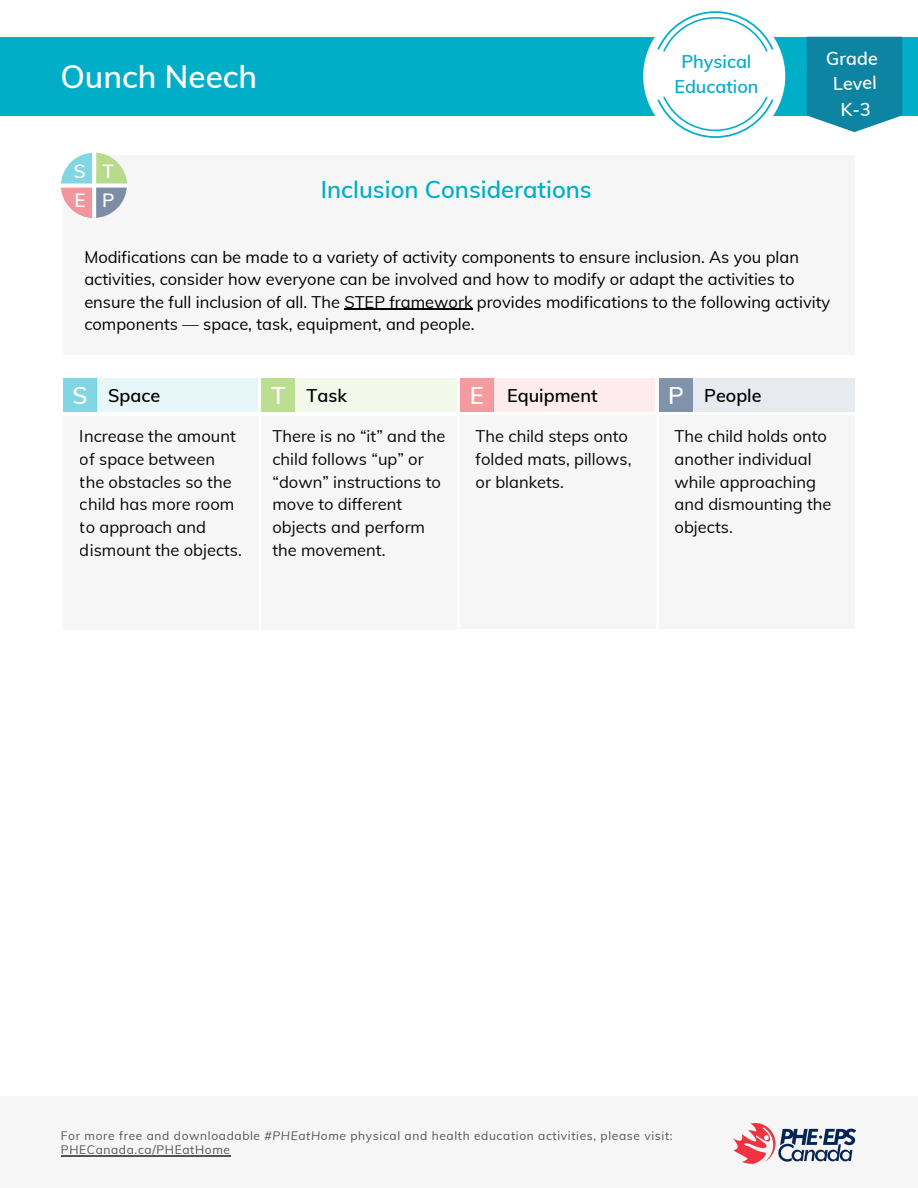
<style>
.page{position:relative;width:918px;height:1188px;background:#fff}
.page>*{position:absolute;margin:0;border:0;box-sizing:border-box;transform-origin:0 0}
.t1{font:600 31.5px "Muli";color:#fff}
.t2{font:600 23.7px "Muli";color:#00aec7}
.t3{font:600 23.7px "Muli";color:#fff}
.t4{font:600 18.75px/28.8px "Muli";color:#fff}
.t5{font:600 18px "Muli";color:#000}
.t6{font:600 18px/25px "Muli";color:#00aec7;text-align:center}
.t7{font:600 18px/25.5px "Muli";color:#fff;text-align:center}
.t8{font:16.5px/22.6px "Muli";color:#000}
.t9{font:12px/14.1px "Muli";letter-spacing:.055em;color:#545454}
.s1{font-style:italic}
</style>
<div class="page">
<div style="left:0;top:1096px;width:918px;height:92px;background:#f6f6f6"></div>
<img style="left:734px;top:1123px;width:121px;height:41px">
<div style="left:0;top:37px;width:918px;height:79px;background:#00aec7"></div>
<svg style="left:643px;top:11px;width:142px;height:127px"></svg>
<svg style="left:807px;top:37px;width:95px;height:95px;background:#218ea9"></svg>
<hr style="left:61px;top:1155px;width:170px;height:1px;background:#545454">
<div style="left:63px;top:155px;width:791px;height:200px;background:#f6f6f6"></div>
<svg style="left:61px;top:152px;width:66px;height:66px"></svg>
<div style="left:97px;top:378px;width:161px;height:34px;background:#e7f7f9"></div>
<div style="left:63px;top:416px;width:195px;height:213px;background:#f6f6f6"></div>
<div style="left:261px;top:416px;width:196px;height:213px;background:#f6f6f6"></div>
<div style="left:494px;top:378px;width:161px;height:34px;background:#fdebed"></div>
<div style="left:460px;top:415px;width:195px;height:213px;background:#f6f6f6"></div>
<div style="left:659px;top:415px;width:195px;height:213px;background:#f6f6f6"></div>
<div style="left:63px;top:378px;width:34px;height:34px;background:#81d6e3"></div>
<div style="left:261px;top:378px;width:34px;height:34px;background:#bcde90"></div>
<div style="left:460px;top:378px;width:34px;height:34px;background:#f79aa0"></div>
<div style="left:659px;top:378px;width:34px;height:34px;background:#8193aa"></div>
<hr style="left:344px;top:309px;width:128px;height:1px;background:#000">
<div style="left:295px;top:378px;width:161px;height:34px;background:#f2f8ea"></div>
<div style="left:693px;top:378px;width:161px;height:34px;background:#e7eaee"></div>
<h1 class="t1" style="left:60px;top:56px;width:198px">Ounch Neech</h1>
<p class="t4" style="left:74px;top:156px;width:42px">S T<br>E P</p>
<h2 class="t2" style="left:321px;top:174px;width:272px">Inclusion Considerations</h2>
<p class="t6" style="left:674px;top:49px;width:86px">Physical<br>Education</p>
<p class="t7" style="left:826px;top:46px;width:53px;rotate:-1deg">Grade<br>Level<br>K-3</p>
<p class="t8" style="left:84px;top:245px;width:747px">Modifications can be made to a variety of activity components to ensure inclusion. As you plan activities, consider how everyone can be involved and how to modify or adapt the activities to ensure the full inclusion of all. The STEP framework provides modifications to the following activity components — space, task, equipment, and people.</p>
<h2 class="t3" style="left:73px;top:380px;width:17px">S</h2>
<h2 class="t3" style="left:271px;top:380px;width:16px">T</h2>
<h2 class="t3" style="left:470px;top:380px;width:16px">E</h2>
<h2 class="t3" style="left:668px;top:380px;width:17px">P</h2>
<p class="t5" style="left:108px;top:384px;width:54px">Space</p>
<p class="t5" style="left:307px;top:384px;width:42px">Task</p>
<p class="t5" style="left:507px;top:384px;width:92px">Equipment</p>
<p class="t5" style="left:704px;top:384px;width:59px">People</p>
<p class="t8" style="left:272px;top:425px;width:174px">There is no “it” and the child follows “up” or “down” instructions to move to different objects and perform the movement.</p>
<p class="t8" style="left:476px;top:425px;width:157px">The child steps onto folded mats, pillows, or blankets.</p>
<p class="t8" style="left:675px;top:425px;width:158px">The child holds onto another individual while approaching and dismounting the objects.</p>
<p class="t8" style="left:80px;top:425px;width:164px">Increase the amount of space between the obstacles so the child has more room to approach and dismount the objects.</p>
<p class="t9" style="left:61px;top:1129px;width:613px">For more free and downloadable <span class="s1">#PHEatHome</span> physical and health education activities, please visit:<br>PHECanada.ca/PHEatHome</p>
</div>
